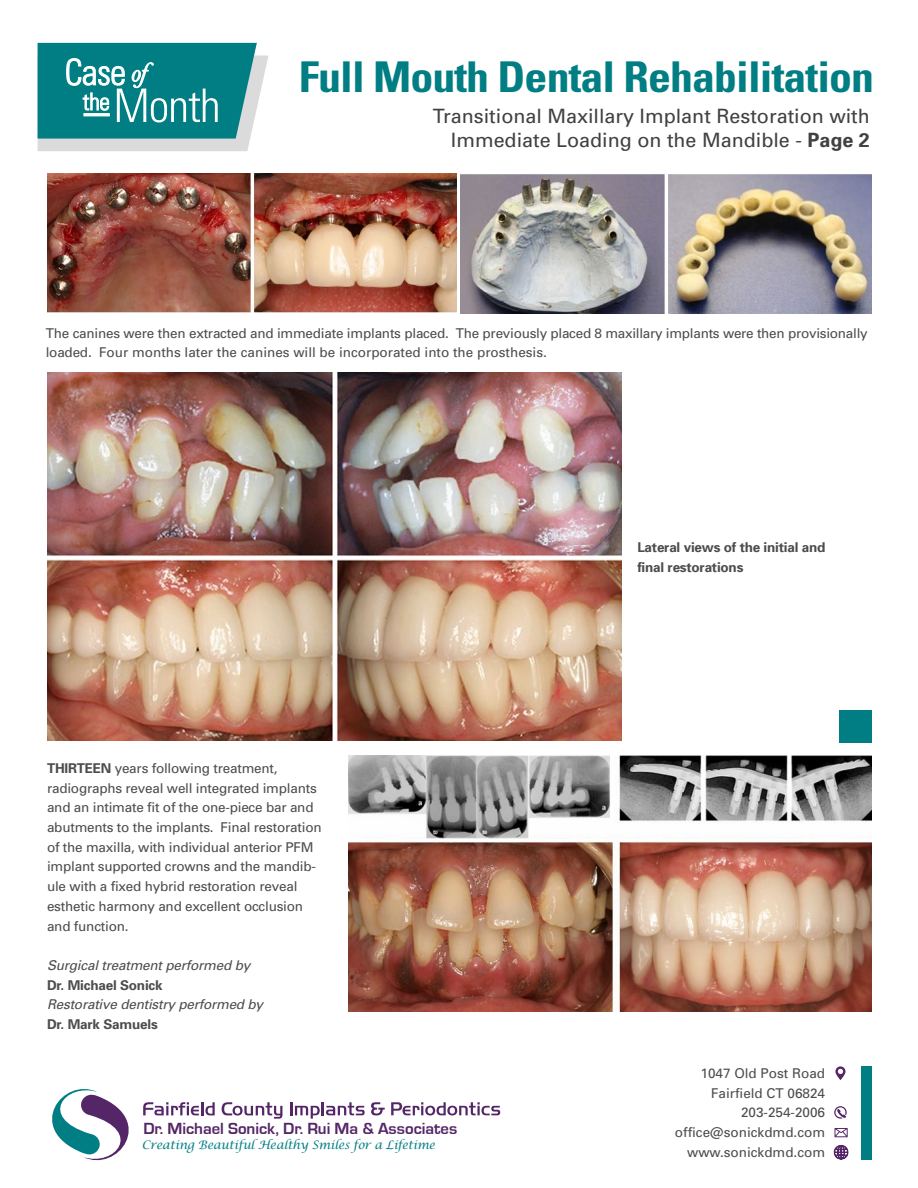
<style>
.page{position:relative;width:918px;height:1188px;background:#fff}
.page>*{position:absolute;margin:0;border:0;box-sizing:border-box;transform-origin:0 0}
.t1{font:700 condensed 42.45px "Univers";letter-spacing:-.02em;color:#017e83;scale:1.08 1}
.t2{font:19.8px/23.7px "Univers";color:#414042;text-align:right}
.t3{font:700 16.65px "Eurostile T";color:#542667}
.t4{font:13.5px/19.6px "Univers";letter-spacing:-.015em;color:#4c4c4e}
.t5{font:700 13.5px/19.6px "Univers";letter-spacing:-.015em;color:#4c4c4e}
.t6{font:italic 13.5px "Univers";letter-spacing:-.015em;color:#4c4c4e}
.t7{font:italic 11.85px "Lucida Calligraphy";letter-spacing:-.02em;color:#017e83}
.s1{font-weight:700}
</style>
<div class="page">
<svg style="left:38px;top:43px;width:231px;height:108px;background:#429c9f"></svg>
<div style="left:84px;top:113px;width:26px;height:3px;background:#fff;border:1px solid #fff"></div>
<svg style="left:290px;top:1102px;width:75px;height:17px"></svg>
<svg style="left:371px;top:1102px;width:14px;height:13px"></svg>
<svg style="left:391px;top:1102px;width:109px;height:13px"></svg>
<svg style="left:52px;top:1089px;width:163px;height:72px"></svg>
<svg style="left:222px;top:1102px;width:60px;height:17px"></svg>
<svg style="left:835px;top:1128px;width:13px;height:9px"></svg>
<svg style="left:835px;top:1066px;width:10px;height:14px"></svg>
<svg style="left:834px;top:1106px;width:13px;height:13px"></svg>
<svg style="left:833px;top:1145px;width:16px;height:15px"></svg>
<div style="left:861px;top:1066px;width:11px;height:94px;background:#017e83"></div>
<img style="left:47px;top:174px;width:410px;height:138px">
<img style="left:461px;top:174px;width:411px;height:139px">
<img style="left:47px;top:372px;width:574px;height:369px">
<img style="left:349px;top:756px;width:523px;height:255px">
<div style="left:839px;top:710px;width:33px;height:32px;background:#017e83"></div>
<h1 class="t1" style="left:299px;top:51px;width:534px">Full Mouth Dental Rehabilitation</h1>
<h2 class="t2" style="left:433px;top:104px;width:438px">Transitional Maxillary Implant Restoration with<br>Immediate Loading on the Mandible - <span class="s1">Page 2</span></h2>
<p class="t4" style="left:46px;top:323px;width:823px">The canines were then extracted and immediate implants placed. The previously placed 8 maxillary implants were then provisionally loaded. Four months later the canines will be incorporated into the prosthesis.</p>
<p class="t4" style="left:47px;top:759px;width:276px"><span class="s1">THIRTEEN</span> years following treatment, radiographs reveal well integrated implants and an intimate fit of the one-piece bar and abutments to the implants. Final restoration of the maxilla, with individual anterior PFM implant supported crowns and the mandib&shy;ule with a fixed hybrid restoration reveal esthetic harmony and excellent occlusion and function.</p>
<p class="t6" style="left:47px;top:957px;width:205px">Surgical treatment performed by</p>
<p class="t5" style="left:47px;top:975px;width:117px">Dr. Michael Sonick</p>
<p class="t6" style="left:47px;top:997px;width:218px">Restorative dentistry performed by</p>
<p class="t5" style="left:47px;top:1014px;width:112px">Dr. Mark Samuels</p>
<p class="t3" style="left:143px;top:1119px;width:315px">Dr. Michael Sonick, Dr. Rui Ma &amp; Associates</p>
<p class="t7" style="left:142px;top:1138px;width:295px">Creating Beautiful Healthy Smiles for a Lifetime</p>
<p class="t5" style="left:637px;top:538px;width:190px">Lateral views of the initial and final restorations</p>
<p class="t4" style="left:675px;top:1064px;width:152px;text-align:right">1047 Old Post Road<br>Fairfield CT 06824<br>203-254-2006 office@sonickdmd.com www.sonickdmd.com</p>
</div>
